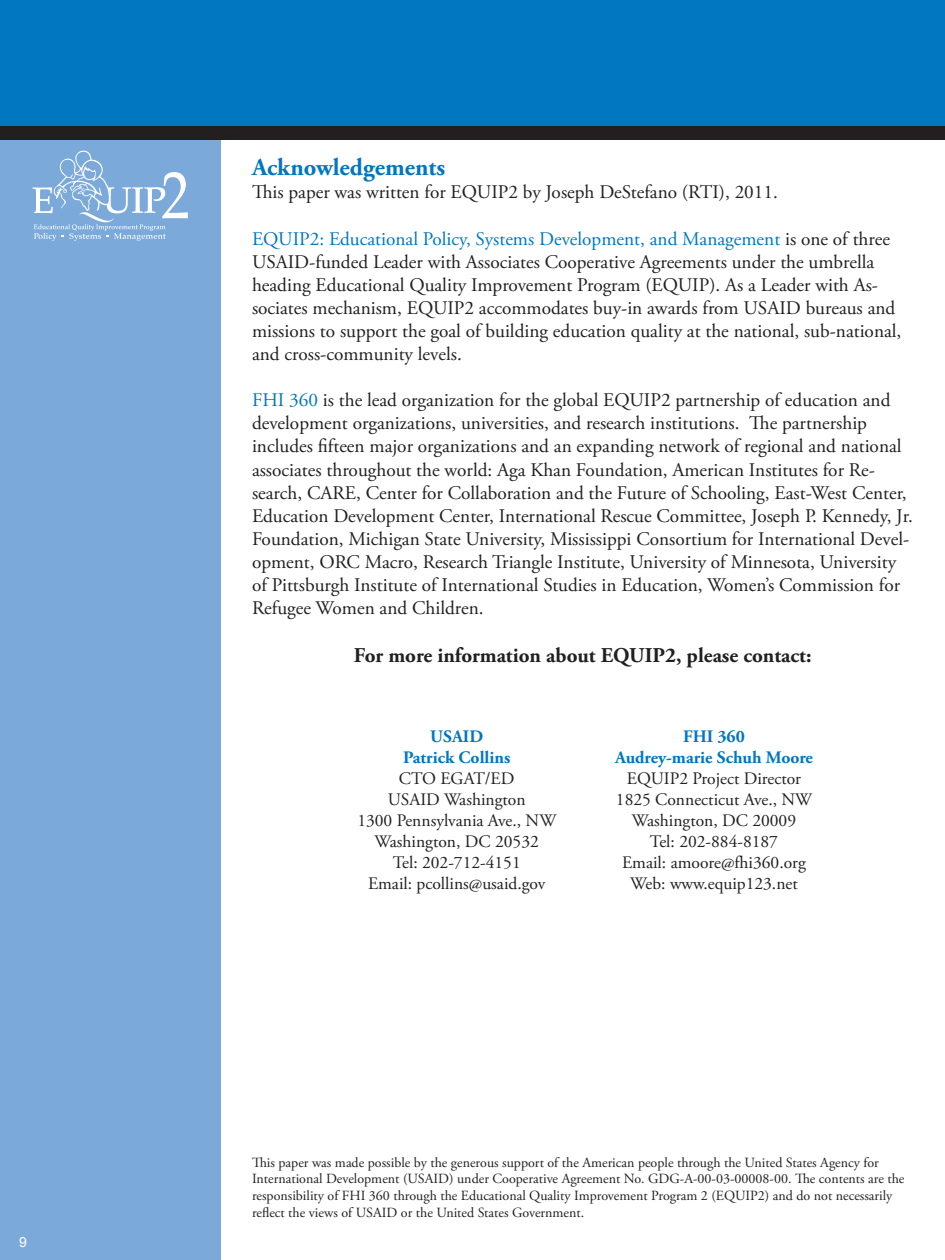
<style>
.page{position:relative;width:945px;height:1260px;background:#fff}
.page>*{position:absolute;margin:0;border:0;box-sizing:border-box;transform-origin:0 0}
.t1{font:700 24.5px "Adobe Garamond Pro";color:#0077c0}
.t2{font:700 21px "Adobe Garamond Pro";color:#231f20}
.t3{font:19.25px/23.1px "Adobe Garamond Pro";color:#231f20}
.t4{font:17.5px "Adobe Garamond Pro";color:#231f20}
.t5{font:700 17.5px "Adobe Garamond Pro";color:#0077c0}
.t6{font:14px/16.8px "Adobe Garamond Pro";color:#231f20}
.t7{font:14px "Arial";color:#fff}
.s1{color:#0077c0}
</style>
<div class="page">
<div style="left:0;top:126px;width:220px;height:1134px;background:#7ba9da"></div>
<svg style="left:33px;top:151px;width:155px;height:90px"></svg>
<div style="left:0;top:0;width:945px;height:126px;background:#0077c0"></div>
<div style="left:0;top:126px;width:945px;height:13px;background:#231f20"></div>
<p class="t7" style="left:19px;top:1233px;width:9px">9</p>
<p class="t1" style="left:252px;top:153px;width:195px">Acknowledgements</p>
<p class="t3" style="left:252px;top:181px;width:528px">This paper was written for EQUIP2 by Joseph DeStefano (RTI), 2011.</p>
<p class="t3" style="left:252px;top:228px;width:651px"><span class="s1">EQUIP2: Educational Policy, Systems Development, and Management</span> is one of three USAID-funded Leader with Associates Cooperative Agreements under the umbrella heading Educational Quality Improvement Program (EQUIP). As a Leader with As&shy;sociates mechanism, EQUIP2 accommodates buy-in awards from USAID bureaus and missions to support the goal of building education quality at the national, sub-national, and cross-community levels.</p>
<p class="t3" style="left:252px;top:389px;width:663px"><span class="s1">FHI 360</span> is the lead organization for the global EQUIP2 partnership of education and development organizations, universities, and research institutions. The partnership includes fifteen major organizations and an expanding network of regional and national associates throughout the world: Aga Khan Foundation, American Institutes for Re&shy;search, CARE, Center for Collaboration and the Future of Schooling, East-West Center, Education Development Center, International Rescue Committee, Joseph P. Kennedy, Jr.<br>Foundation, Michigan State University, Mississippi Consortium for International Devel&shy;opment, ORC Macro, Research Triangle Institute, University of Minnesota, University of Pittsburgh Institute of International Studies in Education, Women’s Commission for Refugee Women and Children.</p>
<p class="t2" style="left:354px;top:644px;width:459px">For more information about EQUIP2, please contact:</p>
<p class="t5" style="left:430px;top:726px;width:55px">USAID</p>
<p class="t5" style="left:403px;top:747px;width:109px">Patrick Collins</p>
<p class="t4" style="left:399px;top:768px;width:117px">CTO EGAT/ED</p>
<p class="t4" style="left:388px;top:789px;width:139px">USAID Washington</p>
<p class="t4" style="left:357px;top:810px;width:200px">1300 Pennsylvania Ave., NW</p>
<p class="t4" style="left:375px;top:831px;width:166px">Washington, DC 20532</p>
<p class="t4" style="left:393px;top:852px;width:130px">Tel: 202-712-4151</p>
<p class="t4" style="left:368px;top:873px;width:179px">Email: pcollins@usaid.gov</p>
<p class="t5" style="left:683px;top:726px;width:63px">FHI 360</p>
<p class="t5" style="left:615px;top:747px;width:199px">Audrey-marie Schuh Moore</p>
<p class="t4" style="left:627px;top:768px;width:176px">EQUIP2 Project Director</p>
<p class="t4" style="left:616px;top:789px;width:198px">1825 Connecticut Ave., NW</p>
<p class="t4" style="left:632px;top:810px;width:166px">Washington, DC 20009</p>
<p class="t4" style="left:650px;top:831px;width:130px">Tel: 202-884-8187</p>
<p class="t4" style="left:622px;top:852px;width:185px">Email: amoore@fhi360.org</p>
<p class="t4" style="left:630px;top:873px;width:169px">Web: www.equip123.net</p>
<p class="t6" style="left:252px;top:1154px;width:654px">This paper was made possible by the generous support of the American people through the United States Agency for International Development (USAID) under Cooperative Agreement No. GDG-A-00-03-00008-00. The contents are the responsibility of FHI 360 through the Educational Quality Improvement Program 2 (EQUIP2) and do not necessarily reflect the views of USAID or the United States Government.</p>
</div>
